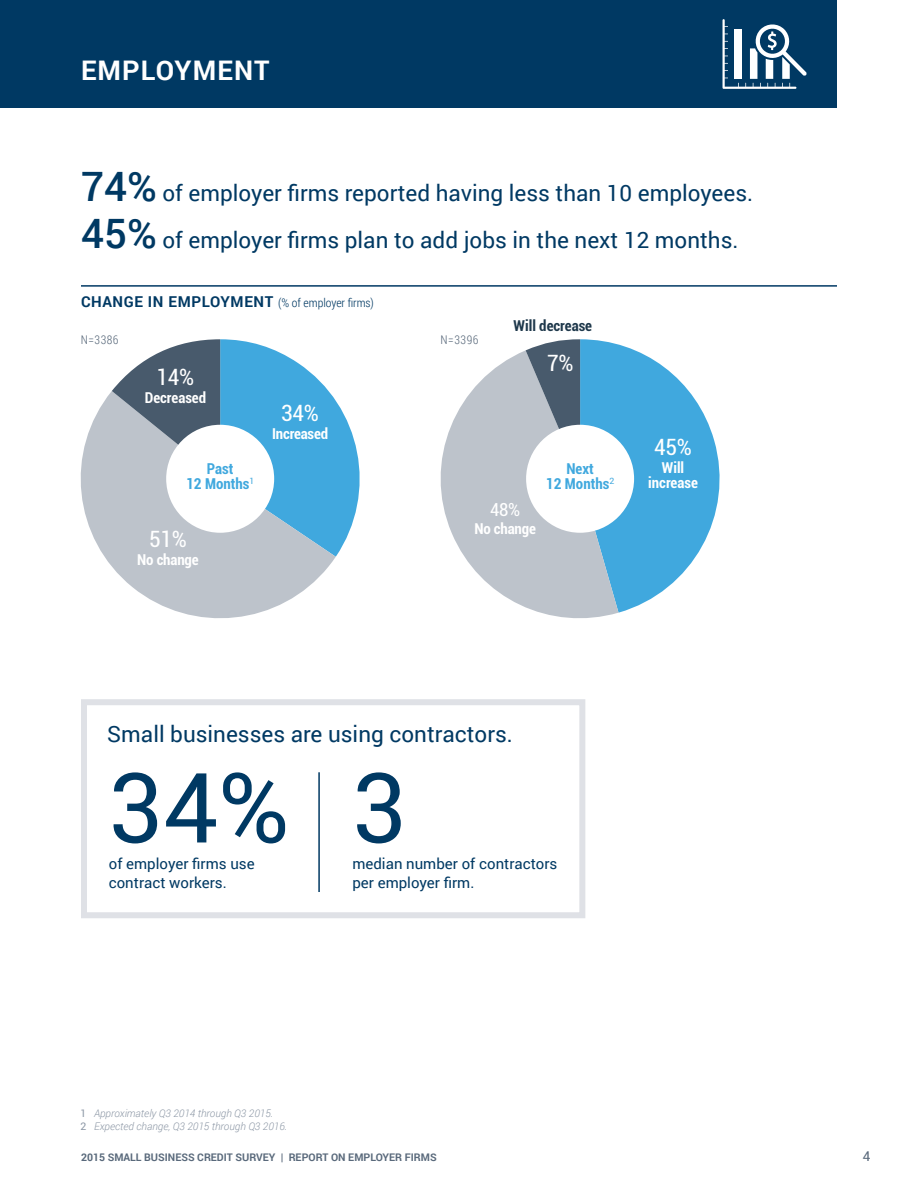
<style>
.page{position:relative;width:918px;height:1188px;background:#fff}
.page>*{position:absolute;margin:0;border:0;box-sizing:border-box;transform-origin:0 0}
.t1{font:97.2px "Roboto";color:#003963}
.t2{font:700 27px "Roboto";letter-spacing:.04em;color:#fff}
.t3{font:22.5px/47.2px "Roboto";color:#003963}
.t4{font:condensed 22.5px "Roboto";letter-spacing:-.01em;color:#fff}
.t5{font:condensed 18px "Roboto";color:#fff}
.t6{font:15px/19.5px "Roboto";color:#003963}
.t7{font:700 condensed 15px/15px "Roboto";letter-spacing:-.01em;color:#fff;text-align:center}
.t8{font:700 15px "Roboto";letter-spacing:.04em;color:#003963}
.t9{font:700 condensed 15px/15px "Roboto";color:#40a8de;text-align:center}
.t10{font:700 condensed 15px "Roboto";color:#1e384b}
.t11{font:13.5px "Roboto";color:#59697b}
.t12{font:300 12px "Roboto Condensed";letter-spacing:.04em;color:#59697b}
.t13{font:italic 300 10.5px/13.5px "Roboto";color:#8c97a5}
.t14{font:700 10.5px "Roboto";color:#59697b}
.s1{font-weight:500;font-size:40.5px}
.s2{font-family:"Roboto Condensed";font-weight:300;font-size:12px}
.s3{font-weight:400;font-style:normal}
</style>
<div class="page">
<div style="left:0;top:0;width:837px;height:108px;background:#003963"></div>
<svg style="left:723px;top:19px;width:84px;height:70px"></svg>
<svg style="left:81px;top:699px;width:505px;height:219px"></svg>
<hr style="left:318px;top:772px;width:2px;height:120px;background:#003963">
<hr style="left:81px;top:285px;width:756px;height:2px;background:#003963">
<svg style="left:80px;top:391px;width:256px;height:228px;fill:#bdc3cb"></svg>
<svg style="left:112px;top:339px;width:248px;height:218px;background:#81afca"></svg>
<div style="left:166px;top:425px;width:108px;height:108px;background:#fff;border-radius:50%"></div>
<svg style="left:440px;top:350px;width:177px;height:268px;fill:#bdc3cb"></svg>
<svg style="left:526px;top:339px;width:194px;height:274px"></svg>
<div style="left:526px;top:425px;width:108px;height:108px;background:#fff;border-radius:50%"></div>
<p class="t2" style="left:81px;top:51px;width:190px">EMPLOYMENT</p>
<p class="t3" style="left:81px;top:168px;width:674px"><span class="s1">74%</span> of employer firms reported having less than 10 employees.<br><span class="s1">45%</span> of employer firms plan to add jobs in the next 12 months.</p>
<p class="t8" style="left:81px;top:291px;width:294px">CHANGE IN EMPLOYMENT <span class="s2">(% of employer firms)</span></p>
<p class="t12" style="left:81px;top:331px;width:39px">N=3386</p>
<p class="t12" style="left:441px;top:331px;width:39px">N=3396</p>
<p class="t4" style="left:157px;top:361px;width:39px">14%</p>
<p class="t7" style="left:145px;top:390px;width:63px">Decreased</p>
<p class="t9" style="left:186px;top:461px;width:70px">Past<br>12 Months<sup>1</sup></p>
<p class="t4" style="left:281px;top:398px;width:39px">34%</p>
<p class="t7" style="left:272px;top:426px;width:58px">Increased</p>
<p class="t10" style="left:514px;top:315px;width:80px">Will decrease</p>
<p class="t4" style="left:547px;top:347px;width:28px">7%</p>
<p class="t9" style="left:546px;top:461px;width:70px">Next<br>12 Months<sup>2</sup></p>
<p class="t4" style="left:149px;top:524px;width:39px">51%</p>
<p class="t7" style="left:137px;top:552px;width:63px">No change</p>
<p class="t5" style="left:490px;top:497px;width:32px">48%</p>
<p class="t7" style="left:474px;top:520px;width:63px">No change</p>
<p class="t4" style="left:654px;top:431px;width:39px">45%</p>
<p class="t7" style="left:648px;top:460px;width:51px">Will increase</p>
<p class="t3" style="left:107px;top:710px;width:407px">Small businesses are using contractors.</p>
<h1 class="t1" style="left:109px;top:740px;width:182px">34%</h1>
<p class="t6" style="left:109px;top:853px;width:147px">of employer firms use contract workers.</p>
<h1 class="t1" style="left:352px;top:740px;width:56px">3</h1>
<p class="t6" style="left:352px;top:853px;width:207px">median number of contractors per employer firm.</p>
<p class="t13" style="left:81px;top:1106px;width:208px"><span class="s3">1</span> Approximately Q3 2014 through Q3 2015.<br><span class="s3">2</span> Expected change, Q3 2015 through Q3 2016.</p>
<p class="t14" style="left:81px;top:1150px;width:357px">2015 SMALL BUSINESS CREDIT SURVEY | REPORT ON EMPLOYER FIRMS</p>
<p class="t11" style="left:863px;top:1147px;width:9px">4</p>
</div>
